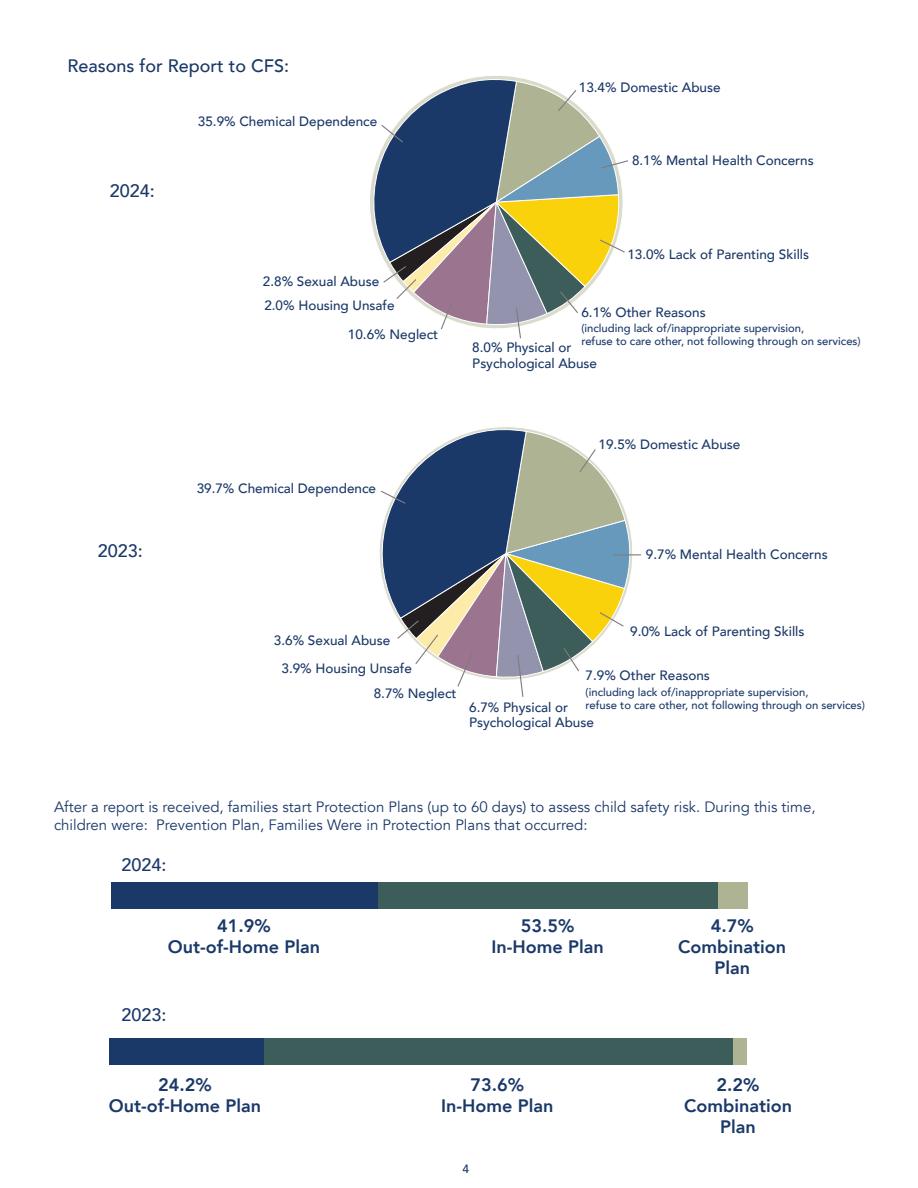
<style>
.page{position:relative;width:918px;height:1188px;background:#fff}
.page>*{position:absolute;margin:0;border:0;box-sizing:border-box;transform-origin:0 0}
.t1{font:800 18px/21px "Avenir";color:#1a3868;text-align:center}
.t2{font:500 18px "Avenir";color:#1a3868}
.General_Text{font:15px/18px "Avenir";color:#1a3868}
.t3{font:500 13.5px/15.8px "Avenir";color:#1a3868}
.t4{font:500 12px "Avenir";color:#1a3868}
.t5{font:500 11.25px/12.3px "Avenir";color:#1a3868}
</style>
<div class="page">
<div style="left:733px;top:1038px;width:14px;height:26px;background:#adb393"></div>
<div style="left:264px;top:1038px;width:469px;height:26px;background:#3c5d59"></div>
<div style="left:110px;top:1038px;width:154px;height:26px;background:#1a3868"></div>
<div style="left:718px;top:882px;width:30px;height:26px;background:#adb393"></div>
<div style="left:377px;top:882px;width:341px;height:26px;background:#3c5d59"></div>
<div style="left:111px;top:882px;width:266px;height:26px;background:#1a3868"></div>
<svg style="left:370px;top:77px;width:258px;height:262px"></svg>
<svg style="left:379px;top:427px;width:262px;height:270px"></svg>
<h2 class="t2" style="left:68px;top:50px;width:223px">Reasons for Report to CFS:</h2>
<h3 class="t2" style="left:110px;top:175px;width:47px">2024:</h3>
<p class="t3" style="left:198px;top:112px;width:181px">35.9% Chemical Dependence</p>
<p class="t3" style="left:263px;top:273px;width:118px">2.8% Sexual Abuse</p>
<p class="t3" style="left:264px;top:296px;width:132px">2.0% Housing Unsafe</p>
<p class="t3" style="left:348px;top:325px;width:92px">10.6% Neglect</p>
<p class="t3" style="left:579px;top:79px;width:143px">13.4% Domestic Abuse</p>
<p class="t3" style="left:632px;top:151px;width:183px">8.1% Mental Health Concerns</p>
<p class="t3" style="left:627px;top:245px;width:183px">13.0% Lack of Parenting Skills</p>
<p class="t3" style="left:581px;top:303px;width:126px">6.1% Other Reasons</p>
<p class="t5" style="left:581px;top:322px;width:281px">(including lack of/inappropriate supervision,<br>refuse to care other, not following through on services)</p>
<p class="t3" style="left:472px;top:339px;width:126px">8.0% Physical or<br>Psychological Abuse</p>
<h3 class="t2" style="left:98px;top:535px;width:47px">2023:</h3>
<p class="t3" style="left:197px;top:480px;width:181px">39.7% Chemical Dependence</p>
<p class="t3" style="left:599px;top:436px;width:143px">19.5% Domestic Abuse</p>
<p class="t3" style="left:646px;top:546px;width:183px">9.7% Mental Health Concerns</p>
<p class="t3" style="left:274px;top:632px;width:118px">3.6% Sexual Abuse</p>
<p class="t3" style="left:282px;top:660px;width:132px">3.9% Housing Unsafe</p>
<p class="t3" style="left:374px;top:685px;width:84px">8.7% Neglect</p>
<p class="t3" style="left:630px;top:622px;width:176px">9.0% Lack of Parenting Skills</p>
<p class="t3" style="left:586px;top:667px;width:126px">7.9% Other Reasons</p>
<p class="t5" style="left:586px;top:686px;width:281px">(including lack of/inappropriate supervision,<br>refuse to care other, not following through on services)</p>
<p class="t3" style="left:469px;top:698px;width:126px">6.7% Physical or<br>Psychological Abuse</p>
<p class="General_Text" style="left:54px;top:798px;width:763px">After a report is received, families start Protection Plans (up to 60 days) to assess child safety risk. During this time, children were: Prevention Plan, Families Were in Protection Plans that occurred:</p>
<h3 class="t2" style="left:122px;top:849px;width:47px">2024:</h3>
<p class="t1" style="left:168px;top:915px;width:154px">41.9%<br>Out-of-Home Plan</p>
<p class="t1" style="left:491px;top:915px;width:114px">53.5%<br>In-Home Plan</p>
<h3 class="t2" style="left:122px;top:999px;width:47px">2023:</h3>
<p class="t1" style="left:109px;top:1075px;width:154px">24.2%<br>Out-of-Home Plan</p>
<p class="t1" style="left:441px;top:1075px;width:114px">73.6%<br>In-Home Plan</p>
<p class="t4" style="left:462px;top:1158px;width:8px">4</p>
<p class="t1" style="left:678px;top:915px;width:110px">4.7%<br>Combination<br>Plan</p>
<p class="t1" style="left:684px;top:1075px;width:109px">2.2%<br>Combination<br>Plan</p>
</div>
